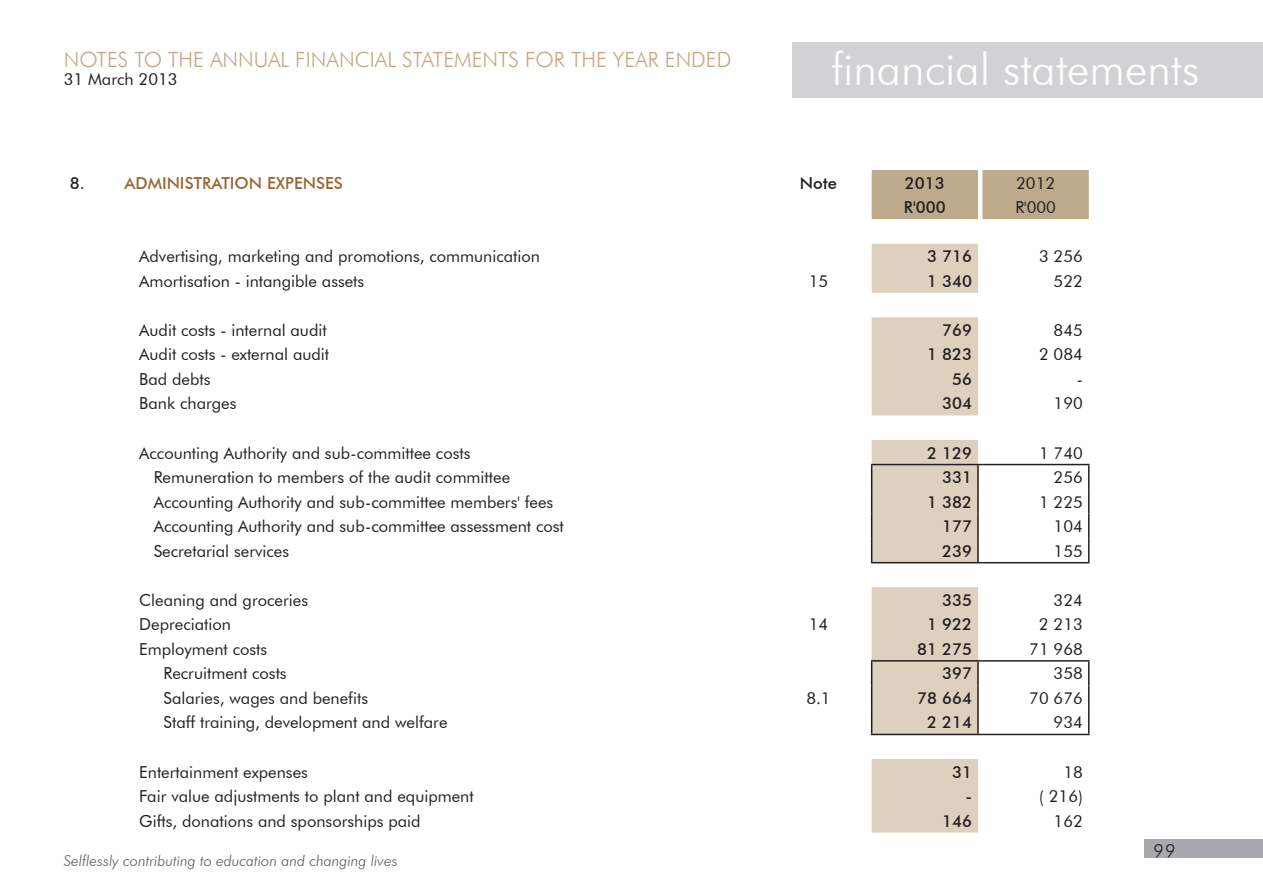
<style>
.page{position:relative;width:1263px;height:893px;background:#fff}
.page>*{position:absolute;margin:0;border:0;box-sizing:border-box;transform-origin:0 0}
.t1{font:300 45px "Futura BT";color:#fff}
.t2{font:300 21px "Futura BT";color:#c5a584}
.t3{font:300 18px "Futura BT";color:#231f20}
.t4{font:16.5px "Futura BT";color:#231f20}
.t5{font:500 16.5px "Futura BT";color:#231f20}
.t6{font:500 16.5px "Futura BT";color:#996632}
.t7{font:italic 300 15px "Futura BT";color:#57585a}
</style>
<div class="page">
<div style="left:1144px;top:839px;width:119px;height:18px;background:#a8a9ad"></div>
<div style="left:792px;top:43px;width:471px;height:55px;background:#d1d2d4"></div>
<div style="left:872px;top:170px;width:217px;height:49px;background:#bdaa8b"></div>
<svg style="left:872px;top:244px;width:106px;height:589px;fill:#ddd0be"></svg>
<hr style="left:871px;top:464px;width:107px;height:1px;background:#231f20">
<svg style="left:871px;top:465px;width:1px;height:97px"></svg>
<hr style="left:871px;top:562px;width:107px;height:1px;background:#231f20">
<svg style="left:1088px;top:465px;width:1px;height:97px"></svg>
<hr style="left:871px;top:660px;width:107px;height:2px;background:#231f20">
<svg style="left:871px;top:662px;width:1px;height:72px"></svg>
<hr style="left:871px;top:734px;width:107px;height:1px;background:#231f20">
<svg style="left:1088px;top:662px;width:1px;height:72px"></svg>
<hr style="left:977px;top:662px;width:2px;height:23px;background:#231f20">
<hr style="left:982px;top:660px;width:107px;height:2px;background:#231f20">
<hr style="left:977px;top:685px;width:2px;height:25px;background:#231f20">
<hr style="left:977px;top:710px;width:2px;height:24px;background:#231f20">
<hr style="left:982px;top:734px;width:107px;height:1px;background:#231f20">
<hr style="left:977px;top:465px;width:2px;height:24px;background:#231f20">
<hr style="left:982px;top:464px;width:107px;height:1px;background:#231f20">
<hr style="left:977px;top:489px;width:2px;height:25px;background:#231f20">
<hr style="left:977px;top:514px;width:2px;height:24px;background:#231f20">
<hr style="left:977px;top:538px;width:2px;height:24px;background:#231f20">
<hr style="left:982px;top:562px;width:107px;height:1px;background:#231f20">
<p class="t2" style="left:64px;top:47px;width:669px">NOTES TO THE ANNUAL FINANCIAL STATEMENTS FOR THE YEAR ENDED</p>
<p class="t4" style="left:64px;top:69px;width:115px">31 March 2013</p>
<h1 class="t1" style="left:831px;top:42px;width:369px">financial statements</h1>
<p class="t5" style="left:70px;top:173px;width:16px">8.</p>
<p class="t6" style="left:125px;top:173px;width:220px">ADMINISTRATION EXPENSES</p>
<p class="t5" style="left:800px;top:173px;width:39px">Note</p>
<p class="t5" style="left:905px;top:173px;width:41px">2013</p>
<p class="t4" style="left:1016px;top:173px;width:40px">2012</p>
<p class="t5" style="left:904px;top:197px;width:43px">R'000</p>
<p class="t4" style="left:1015px;top:197px;width:42px">R'000</p>
<p class="t4" style="left:139px;top:246px;width:402px">Advertising, marketing and promotions, communication</p>
<p class="t5" style="left:927px;top:246px;width:46px">3 716</p>
<p class="t4" style="left:1039px;top:246px;width:45px">3 256</p>
<p class="t4" style="left:139px;top:271px;width:226px">Amortisation - intangible assets</p>
<p class="t4" style="left:809px;top:271px;width:21px">15</p>
<p class="t5" style="left:927px;top:271px;width:46px">1 340</p>
<p class="t4" style="left:1053px;top:271px;width:31px">522</p>
<p class="t4" style="left:139px;top:320px;width:189px">Audit costs - internal audit</p>
<p class="t5" style="left:942px;top:320px;width:31px">769</p>
<p class="t4" style="left:1053px;top:320px;width:31px">845</p>
<p class="t4" style="left:139px;top:344px;width:191px">Audit costs - external audit</p>
<p class="t5" style="left:927px;top:344px;width:46px">1 823</p>
<p class="t4" style="left:1039px;top:344px;width:45px">2 084</p>
<p class="t4" style="left:139px;top:369px;width:73px">Bad debts</p>
<p class="t5" style="left:952px;top:369px;width:21px">56</p>
<p class="t4" style="left:1077px;top:369px;width:8px">-</p>
<p class="t4" style="left:139px;top:394px;width:99px">Bank charges</p>
<p class="t5" style="left:942px;top:394px;width:31px">304</p>
<p class="t4" style="left:1053px;top:394px;width:31px">190</p>
<p class="t4" style="left:139px;top:443px;width:333px">Accounting Authority and sub-committee costs</p>
<p class="t5" style="left:927px;top:443px;width:46px">2 129</p>
<p class="t4" style="left:1039px;top:443px;width:45px">1 740</p>
<p class="t4" style="left:154px;top:467px;width:358px">Remuneration to members of the audit committee</p>
<p class="t5" style="left:942px;top:467px;width:31px">331</p>
<p class="t4" style="left:1053px;top:467px;width:31px">256</p>
<p class="t4" style="left:154px;top:492px;width:401px">Accounting Authority and sub-committee members' fees</p>
<p class="t5" style="left:927px;top:492px;width:46px">1 382</p>
<p class="t4" style="left:1039px;top:492px;width:45px">1 225</p>
<p class="t4" style="left:154px;top:516px;width:412px">Accounting Authority and sub-committee assessment cost</p>
<p class="t5" style="left:942px;top:516px;width:31px">177</p>
<p class="t4" style="left:1053px;top:516px;width:31px">104</p>
<p class="t4" style="left:154px;top:541px;width:137px">Secretarial services</p>
<p class="t5" style="left:942px;top:541px;width:31px">239</p>
<p class="t4" style="left:1053px;top:541px;width:31px">155</p>
<p class="t4" style="left:139px;top:590px;width:170px">Cleaning and groceries</p>
<p class="t5" style="left:942px;top:590px;width:31px">335</p>
<p class="t4" style="left:1053px;top:590px;width:31px">324</p>
<p class="t4" style="left:139px;top:614px;width:93px">Depreciation</p>
<p class="t4" style="left:809px;top:614px;width:21px">14</p>
<p class="t5" style="left:927px;top:614px;width:46px">1 922</p>
<p class="t4" style="left:1039px;top:614px;width:45px">2 213</p>
<p class="t4" style="left:139px;top:639px;width:129px">Employment costs</p>
<p class="t5" style="left:917px;top:639px;width:56px">81 275</p>
<p class="t4" style="left:1029px;top:639px;width:55px">71 968</p>
<p class="t4" style="left:164px;top:663px;width:125px">Recruitment costs</p>
<p class="t5" style="left:942px;top:663px;width:31px">397</p>
<p class="t4" style="left:1053px;top:663px;width:31px">358</p>
<p class="t4" style="left:164px;top:688px;width:206px">Salaries, wages and benefits</p>
<p class="t4" style="left:806px;top:688px;width:26px">8.1</p>
<p class="t5" style="left:917px;top:688px;width:56px">78 664</p>
<p class="t4" style="left:1029px;top:688px;width:55px">70 676</p>
<p class="t4" style="left:164px;top:713px;width:285px">Staff training, development and welfare</p>
<p class="t5" style="left:927px;top:713px;width:46px">2 214</p>
<p class="t4" style="left:1053px;top:713px;width:31px">934</p>
<p class="t4" style="left:139px;top:762px;width:170px">Entertainment expenses</p>
<p class="t5" style="left:952px;top:762px;width:21px">31</p>
<p class="t4" style="left:1063px;top:762px;width:21px">18</p>
<p class="t4" style="left:139px;top:786px;width:336px">Fair value adjustments to plant and equipment</p>
<p class="t5" style="left:965px;top:786px;width:8px">-</p>
<p class="t4" style="left:1039px;top:786px;width:45px">( 216)</p>
<p class="t4" style="left:139px;top:811px;width:283px">Gifts, donations and sponsorships paid</p>
<p class="t5" style="left:942px;top:811px;width:31px">146</p>
<p class="t4" style="left:1053px;top:811px;width:31px">162</p>
<p class="t7" style="left:64px;top:851px;width:335px">Selflessly contributing to education and changing lives</p>
<p class="t3" style="left:1155px;top:840px;width:23px">99</p>
</div>
